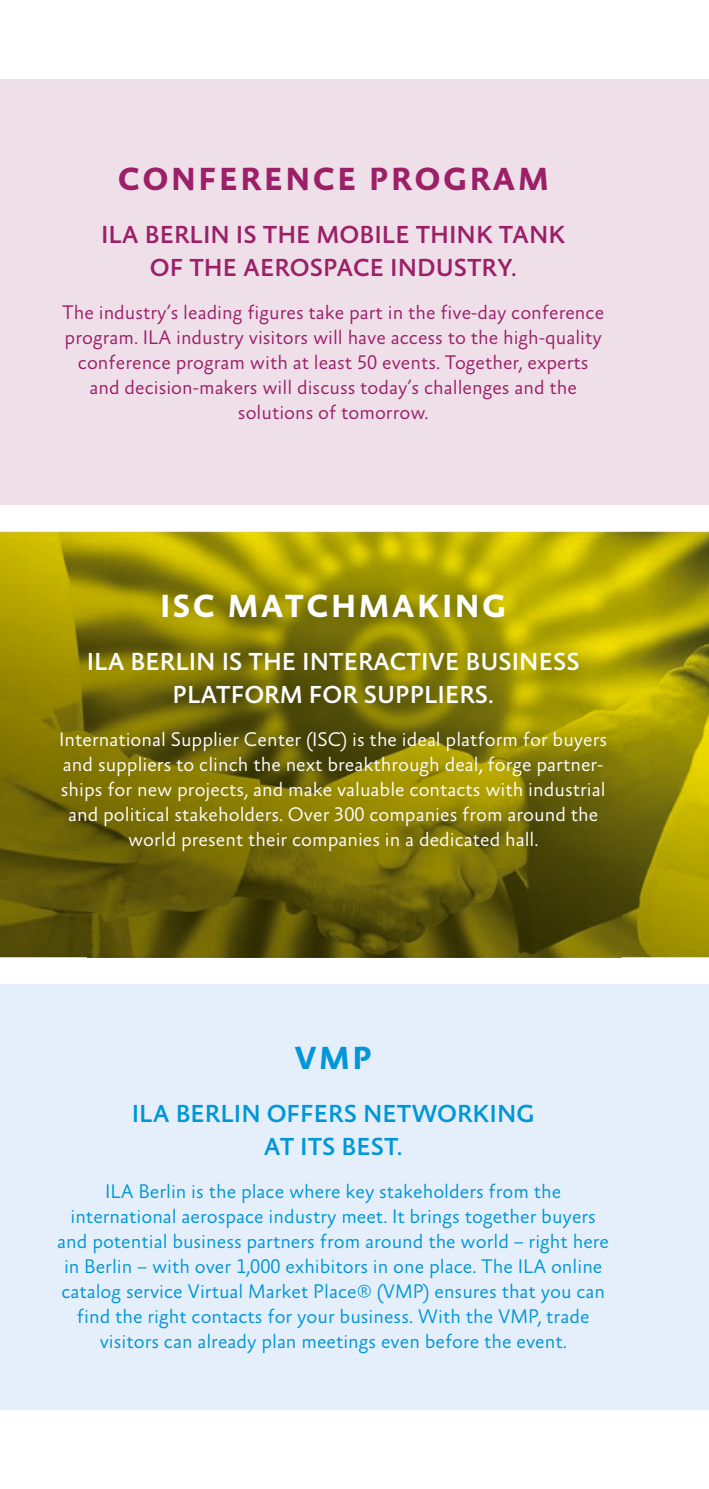
<style>
.page{position:relative;width:709px;height:1489px;background:#fff}
.page>*{position:absolute;margin:0;border:0;box-sizing:border-box;transform-origin:0 0}
.t1{font:700 32.5px "Absara Sans TF";letter-spacing:.075em;color:#9b2068}
.t2{font:700 32.5px "Absara Sans TF";letter-spacing:.075em;color:#fff}
.t3{font:700 32.5px "Absara Sans TF";color:#0096d7}
.t4{font:500 25px/32.5px "Absara Sans TF";color:#fff;text-align:center}
.t5{font:500 25px/32.5px "Absara Sans TF";color:#9b2068;text-align:center}
.t6{font:500 25px/32.5px "Absara Sans TF";color:#0096d7;text-align:center}
.t7{font:300 20px/25px "Absara Sans TF";color:#0096d7;text-align:center}
.t8{font:300 20px/25px "Absara Sans TF";color:#fff;text-align:center}
.t9{font:300 20px/25px "Absara Sans TF";color:#9b2068;text-align:center}
</style>
<div class="page">
<div style="left:0;top:80px;width:709px;height:425px;background:#efdfe9"></div>
<div style="left:0;top:983px;width:709px;height:425px;background:#e4effb"></div>
<img style="left:0;top:531px;width:709px;height:85px">
<img style="left:0;top:616px;width:88px;height:341px">
<img style="left:621px;top:616px;width:88px;height:341px">
<img style="left:88px;top:867px;width:533px;height:90px">
<img style="left:42px;top:574px;width:582px;height:293px">
<h1 class="t1" style="left:118px;top:162px;width:432px">CONFERENCE PROGRAM</h1>
<p class="t5" style="left:101px;top:220px;width:466px">ILA BERLIN IS THE MOBILE THINK TANK<br>OF THE AEROSPACE INDUSTRY.</p>
<p class="t9" style="left:62px;top:300px;width:543px">The industry’s leading figures take part in the five-day conference program. ILA industry visitors will have access to the high-quality conference program with at least 50 events. Together, experts and decision-makers will discuss today’s challenges and the solutions of tomorrow.</p>
<h1 class="t2" style="left:160px;top:588px;width:348px">ISC MATCHMAKING</h1>
<p class="t4" style="left:87px;top:647px;width:494px">ILA BERLIN IS THE INTERACTIVE BUSINESS<br>PLATFORM FOR SUPPLIERS.</p>
<p class="t8" style="left:59px;top:727px;width:549px">International Supplier Center (ISC) is the ideal platform for buyers and suppliers to clinch the next breakthrough deal, forge partner&shy;ships for new projects, and make valuable contacts with industrial and political stakeholders. Over 300 companies from around the world present their companies in a dedicated hall.</p>
<h1 class="t3" style="left:294px;top:1040px;width:79px">VMP</h1>
<p class="t6" style="left:132px;top:1098px;width:404px">ILA BERLIN OFFERS NETWORKING<br>AT ITS BEST.</p>
<p class="t7" style="left:57px;top:1179px;width:553px">ILA Berlin is the place where key stakeholders from the international aerospace industry meet. It brings together buyers and potential business partners from around the world – right here in Berlin – with over 1,000 exhibitors in one place. The ILA online catalog service Virtual Market Place® (VMP) ensures that you can find the right contacts for your business. With the VMP, trade visitors can already plan meetings even before the event.</p>
</div>
